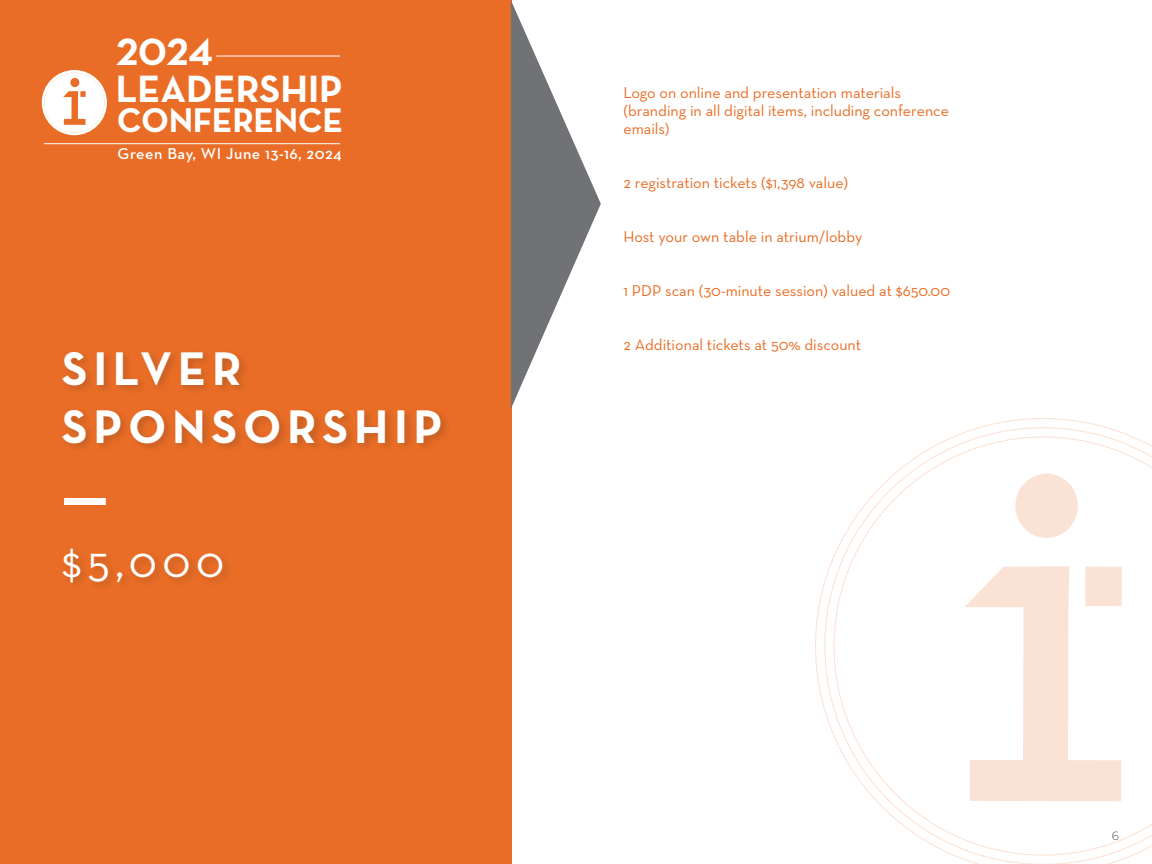
<style>
.page{position:relative;width:1152px;height:864px;background:#fff}
.page>*{position:absolute;margin:0;border:0;box-sizing:border-box;transform-origin:0 0}
.t1{font:700 48px/57.6px "Neutra Text";letter-spacing:.12em;color:#fff}
.t2{font:46px "Neutra Text";color:#fff}
.t3{font:700 38.7px "Neutra Text";color:#fff}
.t4{font:38.7px "Neutra Text Bold Alt";color:#fff}
.t5{font:700 34.9px "Neutra Text";letter-spacing:-.01em;color:#fff}
.t6{font:600 16.1px "Neutra Text";letter-spacing:.03em;color:#fff}
.t7{font:16px/18px "Neutra Text";color:#e96d26}
.t8{font:300 12px "Montserrat";color:#535659}
</style>
<div class="page">
<div style="left:0;top:0;width:511px;height:864px;background:#e96d26"></div>
<div style="left:60px;top:349px;width:391px;height:105px;background:#231f20;opacity:.19"></div>
<div style="left:64px;top:498px;width:42px;height:7px;background:#fff"></div>
<svg style="left:42px;top:70px;width:65px;height:65px"></svg>
<hr style="left:44px;top:143px;width:296px;height:1px;background:#fff">
<hr style="left:216px;top:56px;width:124px;height:1px;background:#fff">
<svg style="left:815px;top:418px;width:337px;height:446px"></svg>
<svg style="left:964px;top:566px;width:157px;height:235px"></svg>
<svg style="left:1015px;top:474px;width:63px;height:64px"></svg>
<div style="left:1085px;top:567px;width:37px;height:39px;background:#fae2d4"></div>
<svg style="left:511px;top:0;width:90px;height:409px"></svg>
<p class="t4" style="left:116px;top:28px;width:98px">2024</p>
<p class="t3" style="left:116px;top:65px;width:228px">LEADERSHIP</p>
<p class="t5" style="left:117px;top:98px;width:228px">CONFERENCE</p>
<p class="t6" style="left:118px;top:143px;width:226px">Green Bay, WI June 13-16, 2024</p>
<p class="t1" style="left:62px;top:339px;width:382px">SILVER<br>SPONSORSHIP</p>
<p class="t2" style="left:62px;top:533px;width:164px">$5,000</p>
<p class="t7" style="left:624px;top:83px;width:327px">Logo on online and presentation materials (branding in all digital items, including conference emails)</p>
<p class="t7" style="left:624px;top:173px;width:226px">2 registration tickets ($1,398 value)</p>
<p class="t7" style="left:624px;top:227px;width:240px">Host your own table in atrium/lobby</p>
<p class="t7" style="left:624px;top:281px;width:328px">1 PDP scan (30-minute session) valued at $650.00</p>
<p class="t7" style="left:624px;top:335px;width:239px">2 Additional tickets at 50% discount</p>
<p class="t8" style="left:1112px;top:827px;width:9px">6</p>
</div>
